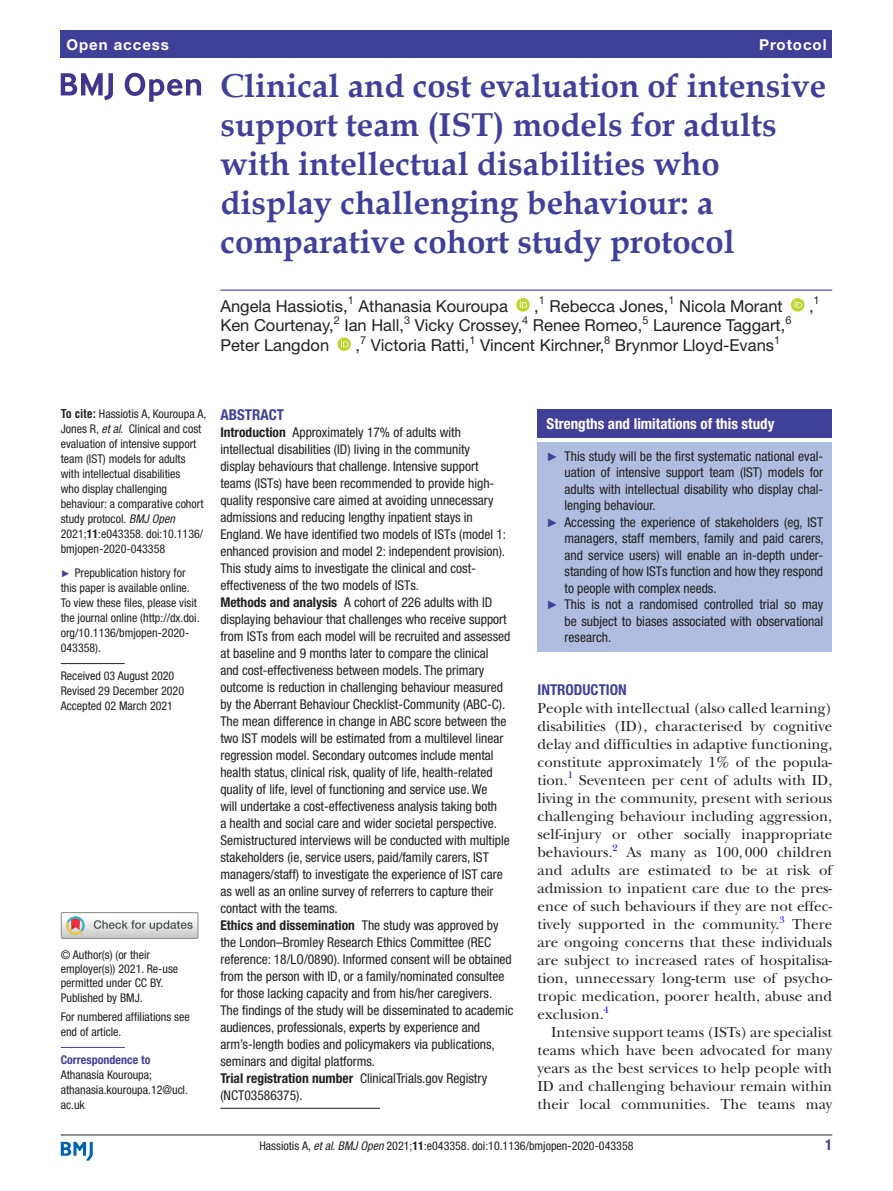
<style>
.page{position:relative;width:893px;height:1191px;background:#fff}
.page>*{position:absolute;margin:0;border:0;box-sizing:border-box;transform-origin:0 0}
.t1{font:700 33px/39px "Book Antiqua";color:#414099}
.t2{font:16.5px "Helvetica Neue LT Std";color:#231f20}
.t3{font:15px/18px "New Baskerville";color:#231f20;text-align:justify}
.t4{font:700 condensed 15px "Helvetica Neue LT Std";color:#fff}
.t5{font:700 condensed 15px "Helvetica Neue LT Std";color:#414099}
.t6{font:700 15px "Helvetica Neue LT Std";letter-spacing:.065em;color:#fff}
.t7{font:condensed 13.5px/17px "Helvetica Neue LT Std";color:#231f20}
.t8{font:condensed 12px/15px "Helvetica Neue LT Std";color:#231f20}
.t9{font:700 condensed 12px "Helvetica Neue LT Std";color:#414099}
.t10{font:10.95px "Helvetica Neue LT Std";color:#231f20}
.t11{font:9.9px "New Baskerville";color:#00f}
.s1{font-family:"Helvetica LT Std";font-weight:700}
.s2{font-style:italic}
.s3{font-weight:700}
.s4{font-family:"Arial";font-stretch:normal;font-size:9.75px;color:#414099}
.s5{font-family:"Arial";font-stretch:normal;font-size:12px;color:#414099}
</style>
<div class="page">
<hr style="left:61px;top:1134px;width:771px;height:1px;background:#231f20">
<svg style="left:61px;top:1141px;width:32px;height:19px"></svg>
<div style="left:61px;top:31px;width:771px;height:27px;background:#414099"></div>
<hr style="left:220px;top:289px;width:612px;height:2px;background:#414099">
<svg style="left:516px;top:298px;width:14px;height:14px"></svg>
<svg style="left:791px;top:298px;width:13px;height:14px"></svg>
<svg style="left:337px;top:337px;width:14px;height:14px"></svg>
<hr style="left:61px;top:663px;width:64px;height:1px;background:#231f20">
<hr style="left:61px;top:1047px;width:64px;height:1px;background:#414099">
<svg style="left:61px;top:73px;width:52px;height:27px"></svg>
<svg style="left:125px;top:73px;width:76px;height:29px"></svg>
<div style="left:61px;top:912px;width:138px;height:27px;border:1px solid #969090"></div>
<svg style="left:61px;top:912px;width:137px;height:26px"></svg>
<hr style="left:220px;top:1108px;width:160px;height:1px;background:#231f20">
<div style="left:538px;top:409px;width:294px;height:29px;background:#414099"></div>
<div style="left:538px;top:442px;width:294px;height:209px;background:#afbde1"></div>
<p class="t6" style="left:66px;top:35px;width:104px">Open access</p>
<p class="t6" style="left:759px;top:35px;width:69px">Protocol</p>
<h1 class="t1" style="left:220px;top:66px;width:607px">Clinical and cost evaluation of intensive support team (IST) models for adults with intellectual disabilities who display challenging behaviour: a comparative cohort study protocol</h1>
<p class="t2" style="left:220px;top:296px;width:129px">Angela Hassiotis,</p>
<p class="t10" style="left:348px;top:294px;width:8px">1</p>
<p class="t2" style="left:358px;top:296px;width:151px">Athanasia Kouroupa</p>
<p class="t2" style="left:534px;top:296px;width:6px">,</p>
<p class="t10" style="left:539px;top:294px;width:8px">1</p>
<p class="t2" style="left:550px;top:296px;width:120px">Rebecca Jones,</p>
<p class="t10" style="left:668px;top:294px;width:8px">1</p>
<p class="t2" style="left:679px;top:296px;width:105px">Nicola Morant</p>
<p class="t10" style="left:814px;top:294px;width:8px">1</p>
<p class="t2" style="left:809px;top:296px;width:6px">,</p>
<p class="t2" style="left:220px;top:315px;width:115px">Ken Courtenay,</p>
<p class="t10" style="left:334px;top:313px;width:8px">2</p>
<p class="t2" style="left:344px;top:315px;width:61px">Ian Hall,</p>
<p class="t10" style="left:404px;top:313px;width:8px">3</p>
<p class="t2" style="left:415px;top:315px;width:109px">Vicky Crossey,</p>
<p class="t10" style="left:522px;top:313px;width:8px">4</p>
<p class="t2" style="left:533px;top:315px;width:111px">Renee Romeo,</p>
<p class="t10" style="left:642px;top:313px;width:8px">5</p>
<p class="t2" style="left:653px;top:315px;width:134px">Laurence Taggart,</p>
<p class="t10" style="left:785px;top:313px;width:8px">6</p>
<p class="t2" style="left:220px;top:335px;width:110px">Peter Langdon</p>
<p class="t2" style="left:356px;top:335px;width:6px">,</p>
<p class="t10" style="left:360px;top:333px;width:8px">7</p>
<p class="t2" style="left:371px;top:335px;width:100px">Victoria Ratti,</p>
<p class="t10" style="left:469px;top:333px;width:8px">1</p>
<p class="t2" style="left:480px;top:335px;width:126px">Vincent Kirchner,</p>
<p class="t10" style="left:604px;top:333px;width:8px">8</p>
<p class="t2" style="left:615px;top:335px;width:161px">Brynmor Lloyd-Evans</p>
<p class="t10" style="left:774px;top:333px;width:8px">1</p>
<p class="t8" style="left:61px;top:406px;width:147px"><span class="s1">To cite:</span> Hassiotis A, Kouroupa A,<br>Jones R, <span class="s2">et al</span>. Clinical and cost evaluation of intensive support team (IST) models for adults with intellectual disabilities<br>who display challenging behaviour: a comparative cohort study protocol. <span class="s2">BMJ Open<br></span>2021;<span class="s3">11</span>:e043358. doi:10.1136/ bmjopen-2020-043358</p>
<p class="t8" style="left:61px;top:565px;width:140px"><span class="s4">►</span> Prepublication history for this paper is available online.<br>To view these files, please visit the journal online (http://dx.doi. org/10.1136/bmjopen-2020-<br>043358).</p>
<p class="t8" style="left:61px;top:668px;width:125px">Received 03 August 2020<br>Revised 29 December 2020<br>Accepted 02 March 2021</p>
<p class="t8" style="left:61px;top:947px;width:119px;line-height:14.4px">© Author(s) (or their employer(s)) 2021. Re-use permitted under CC BY.<br>Published by BMJ.</p>
<p class="t8" style="left:61px;top:1009px;width:130px">For numbered affiliations see end of article.</p>
<p class="t9" style="left:61px;top:1052px;width:91px">Correspondence to</p>
<p class="t8" style="left:61px;top:1067px;width:129px">Athanasia Kouroupa; athanasia.kouroupa.12@ucl. ac.uk</p>
<p class="t5" style="left:220px;top:405px;width:65px">ABSTRACT</p>
<p class="t7" style="left:220px;top:423px;width:295px"><span class="s3">Introduction</span> Approximately 17% of adults with intellectual disabilities (ID) living in the community<br>display behaviours that challenge. Intensive support<br>teams (ISTs) have been recommended to provide high&shy;quality responsive care aimed at avoiding unnecessary admissions and reducing lengthy inpatient stays in England. We have identified two models of ISTs (model 1: enhanced provision and model 2: independent provision).<br>This study aims to investigate the clinical and cost&shy;effectiveness of the two models of ISTs.<br><span class="s3">Methods and analysis</span> A cohort of 226 adults with ID displaying behaviour that challenges who receive support from ISTs from each model will be recruited and assessed at baseline and 9 months later to compare the clinical<br>and cost-effectiveness between models. The primary outcome is reduction in challenging behaviour measured by the Aberrant Behaviour Checklist-Community (ABC-C).<br>The mean difference in change in ABC score between the two IST models will be estimated from a multilevel linear regression model. Secondary outcomes include mental health status, clinical risk, quality of life, health-related quality of life, level of functioning and service use. We<br>will undertake a cost-effectiveness analysis taking both<br>a health and social care and wider societal perspective.<br>Semistructured interviews will be conducted with multiple stakeholders (ie, service users, paid/family carers, IST managers/staff) to investigate the experience of IST care as well as an online survey of referrers to capture their contact with the teams.<br><span class="s3">Ethics and dissemination</span> The study was approved by the London–Bromley Research Ethics Committee (REC reference: 18/LO/0890). Informed consent will be obtained from the person with ID, or a family/nominated consultee for those lacking capacity and from his/her caregivers.<br>The findings of the study will be disseminated to academic audiences, professionals, experts by experience and arm’s-length bodies and policymakers via publications, seminars and digital platforms.<br><span class="s3">Trial registration number</span> ClinicalTrials.gov Registry (NCT03586375).</p>
<p class="t4" style="left:547px;top:414px;width:229px">Strengths and limitations of this study</p>
<p class="t7" style="left:547px;top:447px;width:278px"><span class="s5">►</span> This study will be the first systematic national eval-</p>
<p class="t7" style="left:565px;top:464px;width:260px">uation of intensive support team (IST) models for</p>
<p class="t7" style="left:565px;top:480px;width:260px">adults with intellectual disability who display chal-</p>
<p class="t7" style="left:565px;top:497px;width:93px">lenging behaviour.</p>
<p class="t7" style="left:547px;top:513px;width:278px"><span class="s5">►</span> Accessing the experience of stakeholders (eg, IST</p>
<p class="t7" style="left:565px;top:530px;width:261px">managers, staff members, family and paid carers,</p>
<p class="t7" style="left:565px;top:546px;width:260px">and service users) will enable an in-depth under-</p>
<p class="t7" style="left:565px;top:563px;width:260px">standing of how ISTs function and how they respond</p>
<p class="t7" style="left:565px;top:579px;width:154px">to people with complex needs.</p>
<p class="t7" style="left:547px;top:596px;width:278px"><span class="s5">►</span> This is not a randomised controlled trial so may</p>
<p class="t7" style="left:565px;top:612px;width:260px">be subject to biases associated with observational</p>
<p class="t7" style="left:565px;top:629px;width:48px">research.</p>
<p class="t5" style="left:538px;top:681px;width:91px">INTRODUCTION</p>
<p class="t3" style="left:538px;top:699px;width:296px">People with intellectual (also called learning) disabilities (ID), characterised by cognitive delay and difficulties in adaptive functioning, constitute approximately 1% of the popula&shy;tion.</p>
<p class="t11" style="left:568px;top:769px;width:7px">1</p>
<p class="t3" style="left:538px;top:771px;width:296px;text-indent:41px">Seventeen per cent of adults with ID, living in the community, present with serious challenging behaviour including aggression, self-injury or other socially inappropriate behaviours.</p>
<p class="t11" style="left:613px;top:841px;width:7px">2</p>
<p class="t3" style="left:538px;top:843px;width:296px;text-indent:89px">As many as 100,000 children and adults are estimated to be at risk of admission to inpatient care due to the pres&shy;ence of such behaviours if they are not effec&shy;tively supported in the community.</p>
<p class="t11" style="left:780px;top:913px;width:7px">3</p>
<p class="t3" style="left:538px;top:915px;width:296px;text-indent:255px">There are ongoing concerns that these individuals are subject to increased rates of hospitalisa&shy;tion, unnecessary long-term use of psycho&shy;tropic medication, poorer health, abuse and exclusion.<sup>4</sup></p>
<p class="t3" style="left:538px;top:1023px;width:296px;text-indent:14px">Intensive support teams (ISTs) are specialist teams which have been advocated for many years as the best services to help people with ID and challenging behaviour remain within their local communities. The teams may</p>
<p class="t8" style="left:259px;top:1137px;width:376px">Hassiotis A, <span class="s2">et al</span>. <span class="s2">BMJ Open</span> 2021;<span class="s3">11</span>:e043358. doi:10.1136/bmjopen-2020-043358</p>
<p class="t5" style="left:825px;top:1135px;width:9px">1</p>
</div>
